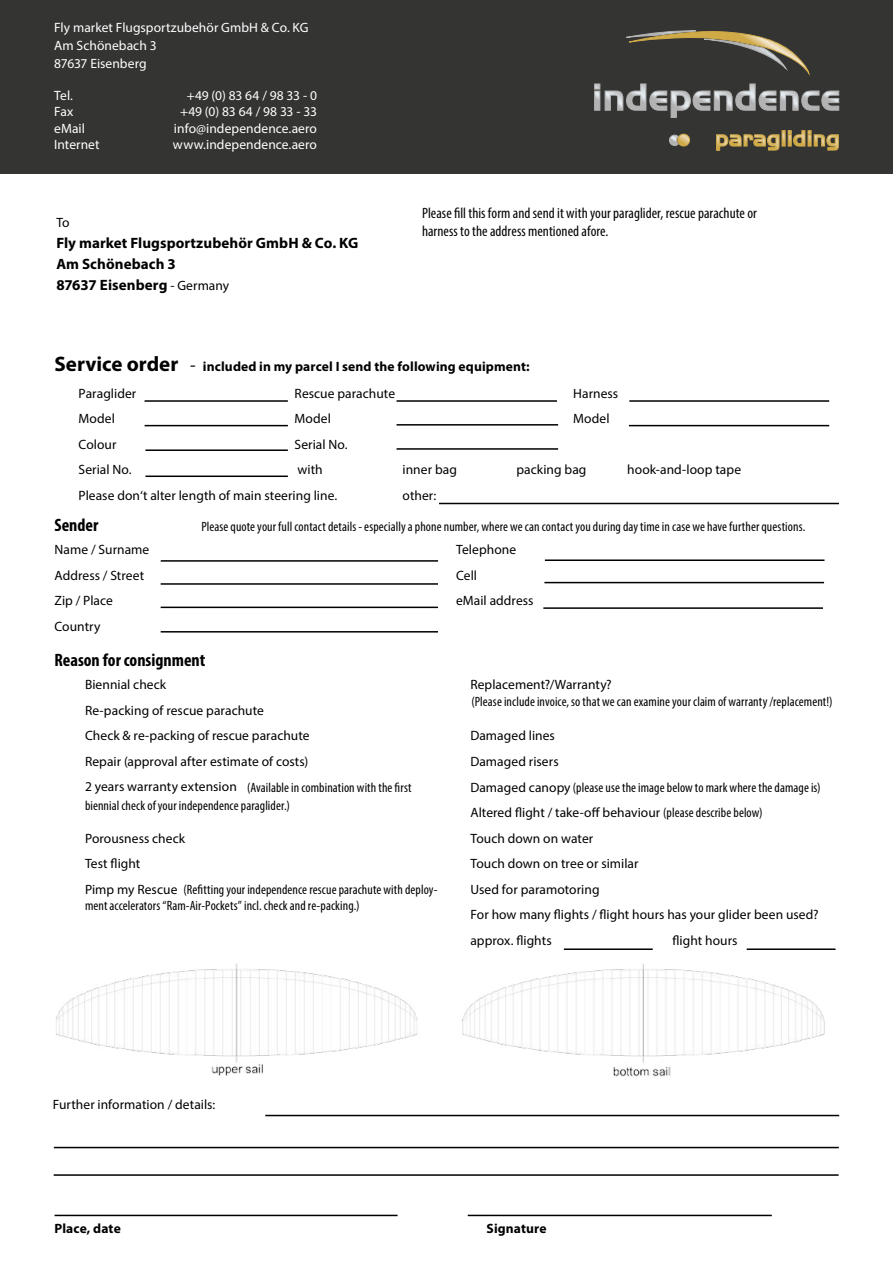
<style>
.page{position:relative;width:893px;height:1263px;background:#fff}
.page>*{position:absolute;margin:0;border:0;box-sizing:border-box;transform-origin:0 0}
.t1{font:700 condensed 18px "Myriad Pro";color:#000}
.t2{font:condensed 15px/18px "Myriad Pro";letter-spacing:.005em;color:#000}
.t3{font:700 15px/21px "Myriad Pro";letter-spacing:.005em;color:#000}
.t4{font:13.5px/25.5px "Myriad Pro";letter-spacing:.005em;color:#000}
.t5{font:condensed 13.5px/18px "Myriad Pro";letter-spacing:.005em;color:#000}
.t6{font:13.5px/18px "Myriad Pro";letter-spacing:.005em;color:#fff}
.t7{font:700 13.5px "Myriad Pro";letter-spacing:.01em;color:#000}
.s1{font-weight:400;font-size:13.5px}
.s2{font-size:21px}
.s3{font-weight:400;font-size:18px}
.s4{font-stretch:condensed}
</style>
<div class="page">
<div style="left:0;top:0;width:893px;height:173px;background:#343433"></div>
<svg style="left:716px;top:130px;width:123px;height:21px"></svg>
<svg style="left:594px;top:84px;width:245px;height:34px"></svg>
<svg style="left:669px;top:134px;width:21px;height:12px"></svg>
<div style="left:678px;top:134px;width:12px;height:12px;border:1px solid #cfaa47;border-radius:50%"></div>
<svg style="left:626px;top:30px;width:183px;height:44px"></svg>
<img style="left:55px;top:963px;width:770px;height:114px">
<hr style="left:468px;top:1215px;width:304px;height:1px;background:#000">
<hr style="left:161px;top:560px;width:277px;height:2px;background:#000">
<hr style="left:161px;top:583px;width:277px;height:2px;background:#000">
<hr style="left:161px;top:607px;width:277px;height:1px;background:#000">
<hr style="left:161px;top:631px;width:277px;height:1px;background:#000">
<hr style="left:545px;top:559px;width:279px;height:2px;background:#000">
<hr style="left:544px;top:582px;width:280px;height:1px;background:#000">
<hr style="left:543px;top:607px;width:280px;height:2px;background:#000">
<hr style="left:564px;top:948px;width:89px;height:2px;background:#000">
<hr style="left:747px;top:948px;width:88px;height:2px;background:#000">
<hr style="left:54px;top:1147px;width:785px;height:1px;background:#000">
<hr style="left:54px;top:1174px;width:785px;height:2px;background:#000">
<hr style="left:265px;top:1115px;width:574px;height:1px;background:#000">
<hr style="left:55px;top:1215px;width:343px;height:1px;background:#000">
<hr style="left:145px;top:400px;width:143px;height:2px;background:#000">
<hr style="left:145px;top:425px;width:143px;height:1px;background:#000">
<hr style="left:145px;top:449px;width:143px;height:2px;background:#000">
<hr style="left:396px;top:400px;width:161px;height:2px;background:#000">
<hr style="left:629px;top:400px;width:200px;height:2px;background:#000">
<hr style="left:629px;top:425px;width:200px;height:1px;background:#000">
<hr style="left:439px;top:503px;width:400px;height:1px;background:#000">
<hr style="left:145px;top:475px;width:143px;height:2px;background:#000">
<hr style="left:396px;top:424px;width:162px;height:2px;background:#000">
<hr style="left:396px;top:448px;width:162px;height:2px;background:#000">
<p class="t6" style="left:54px;top:18px;width:256px">Fly market Flugsportzubehör GmbH &amp; Co. KG<br>Am Schönebach 3<br>87637 Eisenberg</p>
<p class="t6" style="left:54px;top:86px;width:20px">Tel.</p>
<p class="t6" style="left:187px;top:86px;width:132px">+49 (0) 83 64 / 98 33 - 0</p>
<p class="t6" style="left:54px;top:103px;width:21px">Fax</p>
<p class="t6" style="left:180px;top:103px;width:138px">+49 (0) 83 64 / 98 33 - 33</p>
<p class="t6" style="left:54px;top:119px;width:32px">eMail</p>
<p class="t6" style="left:174px;top:119px;width:145px">info@independence.aero</p>
<p class="t6" style="left:54px;top:135px;width:47px">Internet</p>
<p class="t6" style="left:173px;top:135px;width:146px">www.independence.aero</p>
<p class="t4" style="left:56px;top:210px;width:15px">To</p>
<p class="t3" style="left:56px;top:232px;width:304px">Fly market Flugsportzubehör GmbH &amp; Co. KG<br>Am Schönebach 3<br>87637 Eisenberg <span class="s1">- Germany</span></p>
<p class="t2" style="left:422px;top:204px;width:336px">Please fill this form and send it with your paraglider, rescue parachute or harness to the address mentioned afore.</p>
<p class="t7" style="left:55px;top:358px;width:477px"><span class="s2">Service order</span> <span class="s3">-</span> included in my parcel I send the following equipment:</p>
<p class="t4" style="left:79px;top:380px;width:59px">Paraglider</p>
<p class="t4" style="left:295px;top:380px;width:102px">Rescue parachute</p>
<p class="t4" style="left:573px;top:380px;width:47px">Harness</p>
<p class="t4" style="left:79px;top:405px;width:38px">Model</p>
<p class="t4" style="left:295px;top:405px;width:38px">Model</p>
<p class="t4" style="left:573px;top:405px;width:38px">Model</p>
<p class="t4" style="left:79px;top:431px;width:39px">Colour</p>
<p class="t4" style="left:295px;top:431px;width:54px">Serial No.</p>
<p class="t4" style="left:79px;top:456px;width:54px">Serial No.</p>
<p class="t4" style="left:297px;top:456px;width:27px">with</p>
<p class="t4" style="left:403px;top:456px;width:56px">inner bag</p>
<p class="t4" style="left:516px;top:456px;width:72px">packing bag</p>
<p class="t4" style="left:627px;top:456px;width:115px">hook-and-loop tape</p>
<p class="t4" style="left:79px;top:482px;width:260px">Please don‘t alter length of main steering line.</p>
<p class="t4" style="left:403px;top:482px;width:35px">other:</p>
<h1 class="t1" style="left:55px;top:514px;width:45px">Sender</h1>
<p class="t5" style="left:201px;top:518px;width:605px">Please quote your full contact details - especially a phone number, where we can contact you during day time in case we have further questions.</p>
<p class="t4" style="left:55px;top:537px;width:96px">Name / Surname<br>Address / Street<br>Zip / Place<br>Country</p>
<p class="t4" style="left:456px;top:537px;width:79px">Telephone<br>Cell<br>eMail address</p>
<h1 class="t1" style="left:55px;top:649px;width:152px">Reason for consignment</h1>
<p class="t4" style="left:85px;top:672px;width:226px">Biennial check<br>Re-packing of rescue parachute<br>Check &amp; re-packing of rescue parachute<br>Repair (approval after estimate of costs)<br>2 years warranty extension</p>
<p class="t4" style="left:85px;top:825px;width:102px">Porousness check<br>Test flight<br>Pimp my Rescue</p>
<p class="t5" style="left:85px;top:778px;width:328px;text-indent:162px">(Available in combination with the first biennial check of your independence paraglider.)</p>
<p class="t5" style="left:85px;top:881px;width:354px;line-height:16.2px;text-indent:99px">(Refitting your independence rescue parachute with deploy&shy;ment accelerators “Ram-Air-Pockets” incl. check and re-packing.)</p>
<p class="t4" style="left:470px;top:672px;width:143px">Replacement?/Warranty?</p>
<p class="t4" style="left:470px;top:723px;width:352px">Damaged lines<br>Damaged risers<br>Damaged canopy <span class="s4">(please use the image below to mark where the damage is)<br></span>Altered flight / take-off behaviour <span class="s4">(please describe below)<br></span>Touch down on water<br>Touch down on tree or similar<br>Used for paramotoring<br>For how many flights / flight hours has your glider been used? approx. flights</p>
<p class="t5" style="left:471px;top:693px;width:363px">(Please include invoice, so that we can examine your claim of warranty /replacement!)</p>
<p class="t4" style="left:672px;top:927px;width:67px">flight hours</p>
<p class="t4" style="left:53px;top:1092px;width:164px">Further information / details:</p>
<p class="t7" style="left:55px;top:1220px;width:68px">Place, date</p>
<p class="t7" style="left:487px;top:1220px;width:62px">Signature</p>
</div>
